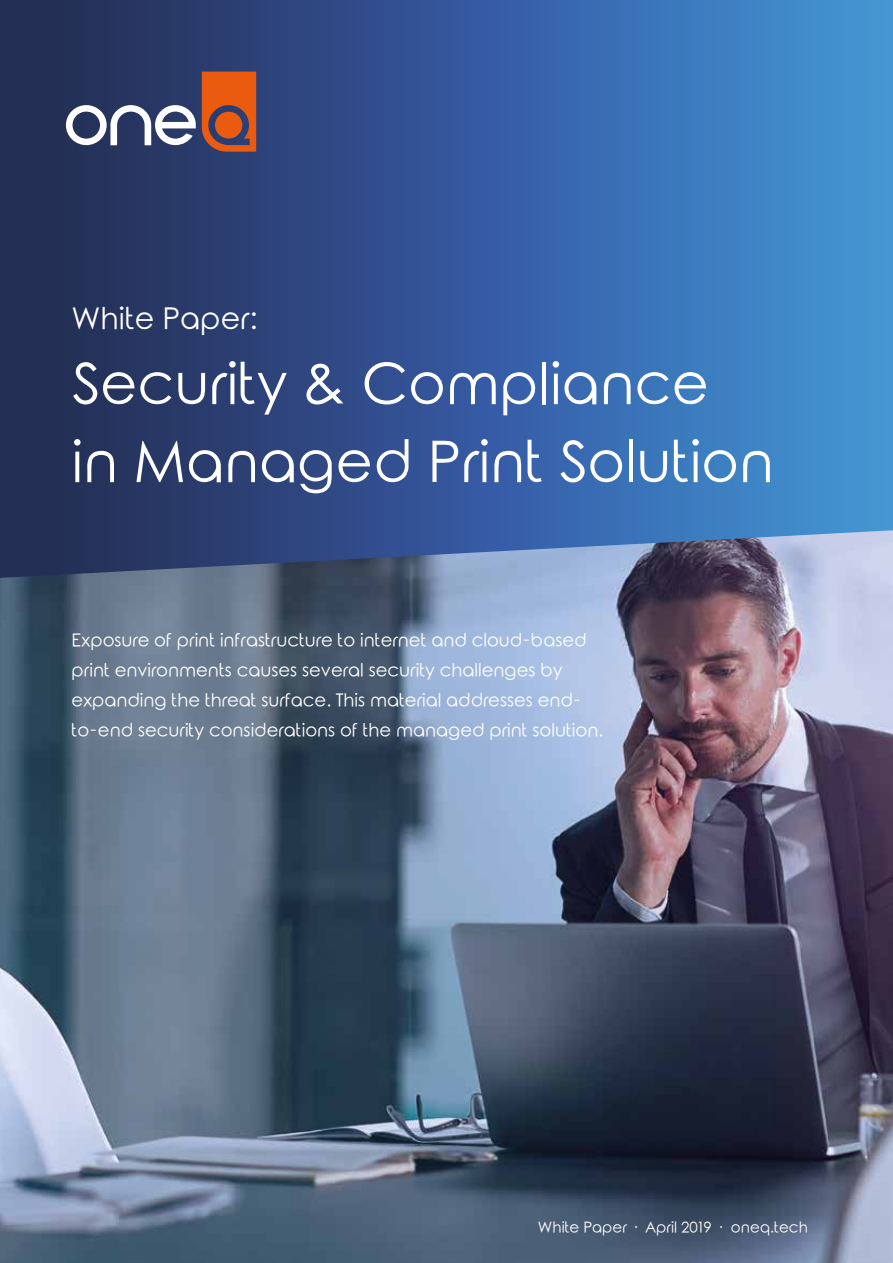
<style>
.page{position:relative;width:893px;height:1263px;background:#fff}
.page>*{position:absolute;margin:0;border:0;box-sizing:border-box;transform-origin:0 0}
.t1{font:57px/78px "Rounded Elegance";color:#fff}
.t2{font:30px "Rounded Elegance";color:#fff}
.t3{font:18px/30px "Rounded Elegance";color:#fff}
.t4{font:15px "Rounded Elegance";color:#fff}
</style>
<div class="page">
<img style="left:0;top:578px;width:893px;height:685px">
<svg style="left:0;top:0;width:893px;height:578px;background:#365c97"></svg>
<svg style="left:66px;top:105px;width:130px;height:40px"></svg>
<svg style="left:202px;top:72px;width:54px;height:80px;background:#c15424"></svg>
<h2 class="t2" style="left:72px;top:301px;width:188px">White Paper:</h2>
<h1 class="t1" style="left:72px;top:352px;width:704px">Security &amp; Compliance<br>in Managed Print Solution</h1>
<p class="t3" style="left:72px;top:627px;width:533px">Exposure of print infrastructure to internet and cloud-based print environments causes several security challenges by expanding the threat surface. This material addresses end&shy;to-end security considerations of the managed print solution.</p>
<p class="t4" style="left:538px;top:1218px;width:271px">White Paper · April 2019 · oneq.tech</p>
</div>
